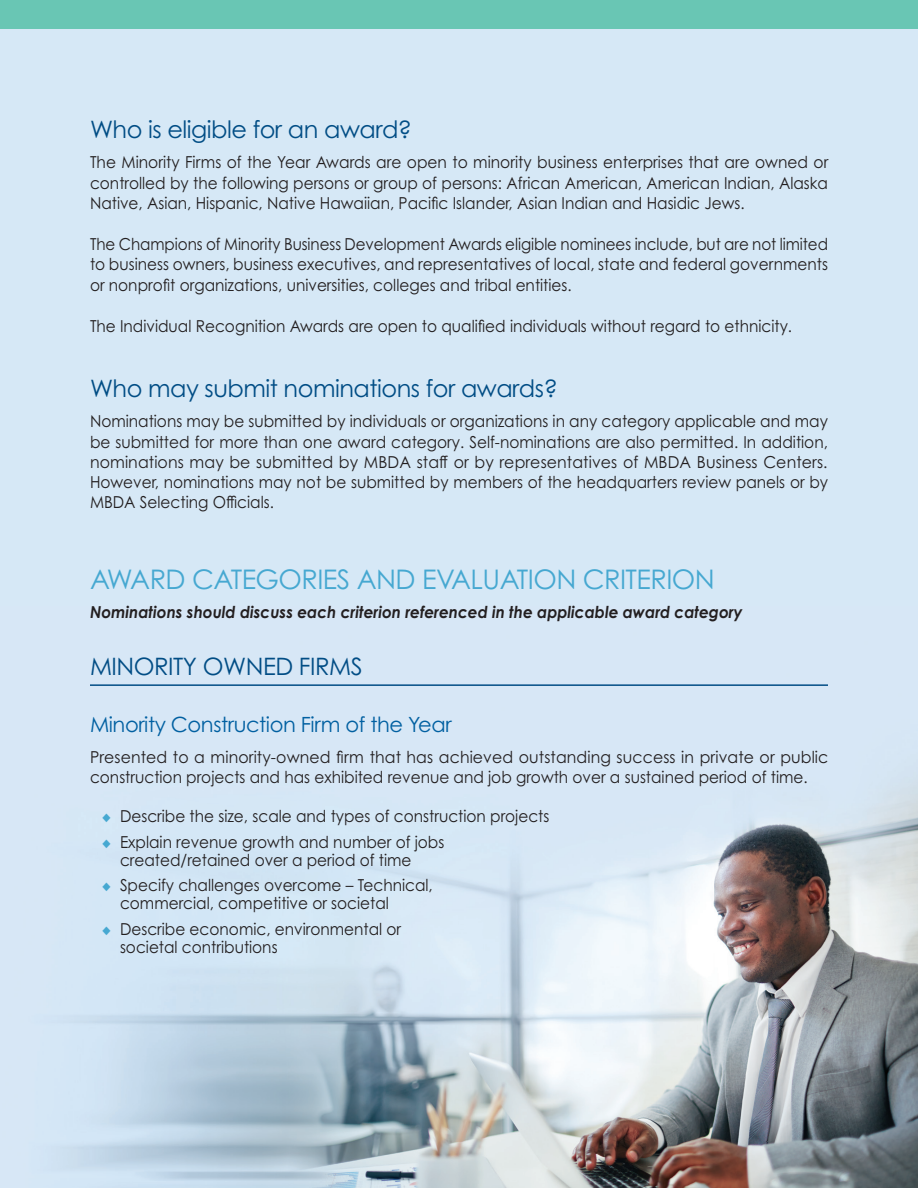
<style>
.page{position:relative;width:918px;height:1188px;background:#d6e8f6}
.page>*{position:absolute;margin:0;border:0;box-sizing:border-box;transform-origin:0 0}
.t1{font:27px "Century Gothic Pro";letter-spacing:-.02em;color:#46a8d1}
.t2{font:24px "Century Gothic Pro";letter-spacing:-.02em;color:#014d85}
.t3{font:21px "Century Gothic Pro";letter-spacing:-.02em;color:#0160a1}
.t4{font:16.5px/20.2px "Century Gothic Pro";color:#231f20;scale:.93 1}
.t5{font:16.5px/20.2px "Century Gothic Pro";color:#231f20;text-align:justify;scale:.94 1}
.t6{font:16.5px/20.2px "Century Gothic Pro";color:#231f20;text-align:justify;scale:.92 1}
.t7{font:16.5px/20.2px "Century Gothic Pro";color:#231f20;scale:.95 1}
.t8{font:italic 700 16.5px "Century Gothic Pro";color:#231f20;scale:.93 1}
.s1{color:#46a8d1}
</style>
<div class="page">
<div style="left:0;top:0;width:918px;height:28px;background:#69c6b4"></div>
<img style="left:73px;top:780px;width:845px;height:408px">
<hr style="left:90px;top:684px;width:738px;height:2px;background:#014d85">
<h2 class="t2" style="left:90px;top:114px;width:324px">Who is eligible for an award?</h2>
<p class="t5" style="left:90px;top:152px;width:787px">The Minority Firms of the Year Awards are open to minority business enterprises that are owned or controlled by the following persons or group of persons: African American, American Indian, Alaska Native, Asian, Hispanic, Native Hawaiian, Pacific Islander, Asian Indian and Hasidic Jews.</p>
<p class="t6" style="left:90px;top:234px;width:804px">The Champions of Minority Business Development Awards eligible nominees include, but are not limited to business owners, business executives, and representatives of local, state and federal governments or nonprofit organizations, universities, colleges and tribal entities.</p>
<p class="t4" style="left:90px;top:316px;width:757px">The Individual Recognition Awards are open to qualified individuals without regard to ethnicity.</p>
<h2 class="t2" style="left:90px;top:373px;width:469px">Who may submit nominations for awards?</h2>
<p class="t4" style="left:90px;top:411px;width:795px;text-align:justify">Nominations may be submitted by individuals or organizations in any category applicable and may be submitted for more than one award category. Self-nominations are also permitted. In addition, nominations may be submitted by MBDA staff or by representatives of MBDA Business Centers.<br>However, nominations may not be submitted by members of the headquarters review panels or by MBDA Selecting Officials.</p>
<h1 class="t1" style="left:90px;top:563px;width:626px">AWARD CATEGORIES AND EVALUATION CRITERION</h1>
<p class="t8" style="left:90px;top:602px;width:703px">Nominations should discuss each criterion referenced in the applicable award category</p>
<h2 class="t2" style="left:90px;top:652px;width:274px">MINORITY OWNED FIRMS</h2>
<p class="t3" style="left:90px;top:712px;width:363px">Minority Construction Firm of the Year</p>
<p class="t7" style="left:90px;top:747px;width:779px">Presented to a minority-owned firm that has achieved outstanding success in private or public construction projects and has exhibited revenue and job growth over a sustained period of time.</p>
<p class="t4" style="left:102px;top:806px;width:483px"><span class="s1">◆</span> Describe the size, scale and types of construction projects</p>
<p class="t4" style="left:120px;top:833px;width:350px;line-height:18px;text-indent:-18px"><span class="s1">◆</span> Explain revenue growth and number of jobs created/retained over a period of time</p>
<p class="t4" style="left:120px;top:876px;width:338px;line-height:18px;text-indent:-18px"><span class="s1">◆</span> Specify challenges overcome – Technical, commercial, competitive or societal</p>
<p class="t4" style="left:120px;top:920px;width:304px;line-height:18px;text-indent:-18px"><span class="s1">◆</span> Describe economic, environmental or societal contributions</p>
</div>
